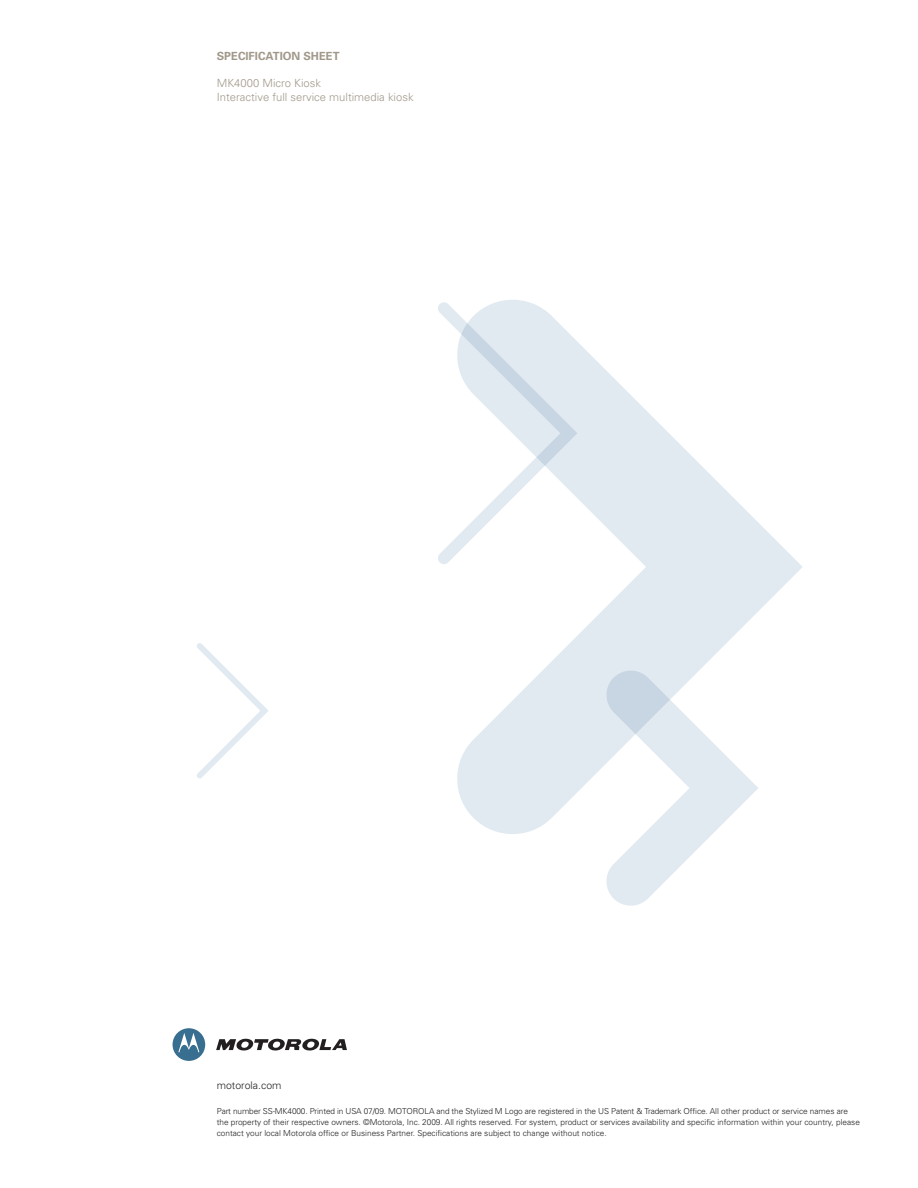
<style>
.page{position:relative;width:918px;height:1188px;background:#fff}
.page>*{position:absolute;margin:0;border:0;box-sizing:border-box;transform-origin:0 0}
.t1{font:300 11.25px/13.5px "Univers";color:#a1988a}
.t2{font:700 11.25px "Univers";color:#a1988a}
.t3{font:300 10.5px "Univers";color:#231f20}
.t4{font:300 8.25px/11.2px "Univers";letter-spacing:-.005em;color:#231f20}
</style>
<div class="page">
<svg style="left:457px;top:300px;width:345px;height:534px"></svg>
<svg style="left:197px;top:643px;width:71px;height:136px"></svg>
<svg style="left:605px;top:669px;width:153px;height:237px"></svg>
<svg style="left:438px;top:302px;width:139px;height:263px"></svg>
<svg style="left:173px;top:1028px;width:32px;height:33px"></svg>
<svg style="left:216px;top:1039px;width:131px;height:12px"></svg>
<h1 class="t2" style="left:217px;top:49px;width:110px">SPECIFICATION Sheet</h1>
<h1 class="t1" style="left:217px;top:76px;width:198px">MK4000 Micro Kiosk<br>Interactive full service multimedia kiosk</h1>
<p class="t3" style="left:217px;top:1079px;width:66px">motorola.com</p>
<p class="t4" style="left:217px;top:1105px;width:645px">Part number SS-MK4000. Printed in USA 07/09. MOTOROLA and the Stylized M Logo are registered in the US Patent &amp; Trademark Office. All other product or service names are the property of their respective owners. ©Motorola, Inc. 2009. All rights reserved. For system, product or services availability and specific information within your country, please contact your local Motorola office or Business Partner. Specifications are subject to change without notice.</p>
</div>
